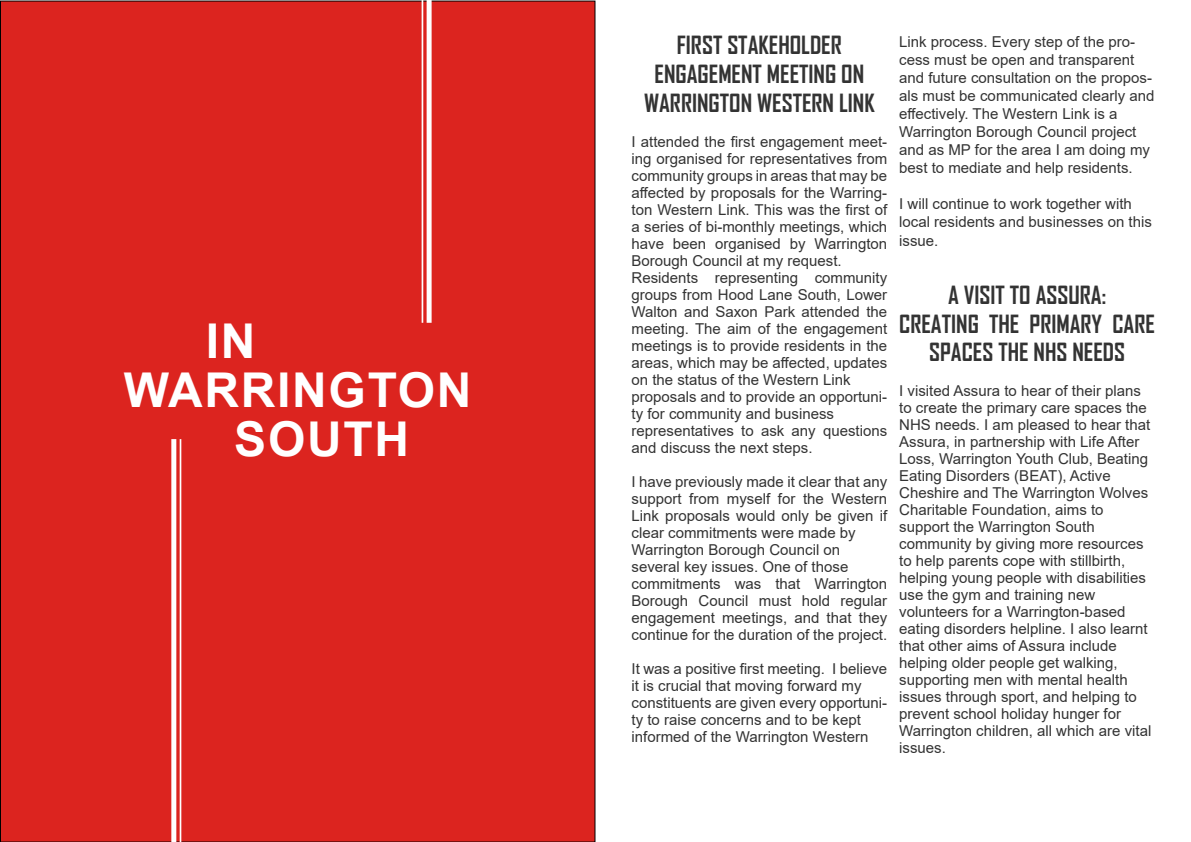
<style>
.page{position:relative;width:1191px;height:842px;background:#fff}
.page>*{position:absolute;margin:0;border:0;box-sizing:border-box;transform-origin:0 0}
.t1{font:700 48px/98.2px "Arial";letter-spacing:.035em;color:#fff}
.t2{font:700 24px/28.8px "Agency FB";color:#333;text-align:center}
.t3{font:15px/17px "Arial";color:#333}
</style>
<div class="page">
<div style="left:0;top:1px;width:595px;height:841px;background:#dc241f"></div>
<div style="left:426px;top:0;width:5px;height:323px;background:#fff"></div>
<hr style="left:421px;top:0;width:2px;height:323px;background:#fff">
<div style="left:171px;top:439px;width:5px;height:403px;background:#fff"></div>
<hr style="left:180px;top:439px;width:1px;height:403px;background:#fff">
<h1 class="t1" style="left:234px;top:292px;width:176px;text-indent:-28px">IN<br>SOUTH</h1>
<h1 class="t1" style="left:124px;top:341px;width:349px">WARRINGTON</h1>
<h2 class="t2" style="left:644px;top:30px;width:232px">FIRST STAKEHOLDER<br>ENGAGEMENT MEETING ON<br>WARRINGTON WESTERN LINK</h2>
<p class="t3" style="left:631px;top:133px;width:257px">I attended the first engagement meet&shy;ing organised for representatives from community groups in areas that may be affected by proposals for the Warring&shy;ton Western Link. This was the first of a series of bi-monthly meetings, which have been organised by Warrington Borough Council at my request.<br>Residents representing community groups from Hood Lane South, Lower Walton and Saxon Park attended the meeting. The aim of the engagement meetings is to provide residents in the areas, which may be affected, updates on the status of the Western Link proposals and to provide an opportuni&shy;ty for community and business representatives to ask any questions and discuss the next steps.</p>
<p class="t3" style="left:631px;top:473px;width:257px">I have previously made it clear that any support from myself for the Western Link proposals would only be given if clear commitments were made by Warrington Borough Council on several key issues. One of those commitments was that Warrington Borough Council must hold regular engagement meetings, and that they continue for the duration of the project.</p>
<p class="t3" style="left:631px;top:660px;width:257px">It was a positive first meeting. I believe it is crucial that moving forward my constituents are given every opportuni&shy;ty to raise concerns and to be kept informed of the Warrington Western</p>
<p class="t3" style="left:899px;top:32px;width:257px;line-height:18px">Link process. Every step of the pro&shy;cess must be open and transparent and future consultation on the propos&shy;als must be communicated clearly and effectively. The Western Link is a Warrington Borough Council project and as MP for the area I am doing my best to mediate and help residents.</p>
<p class="t3" style="left:899px;top:194px;width:254px;line-height:18.6px">I will continue to work together with local residents and businesses on this issue.</p>
<h2 class="t2" style="left:899px;top:280px;width:257px">A VISIT TO ASSURA:<br>CREATING THE PRIMARY CARE<br>SPACES THE NHS NEEDS</h2>
<p class="t3" style="left:899px;top:382px;width:254px">I visited Assura to hear of their plans to create the primary care spaces the NHS needs. I am pleased to hear that Assura, in partnership with Life After Loss, Warrington Youth Club, Beating Eating Disorders (BEAT), Active Cheshire and The Warrington Wolves Charitable Foundation, aims to support the Warrington South community by giving more resources to help parents cope with stillbirth, helping young people with disabilities use the gym and training new volunteers for a Warrington-based eating disorders helpline. I also learnt that other aims of Assura include helping older people get walking, supporting men with mental health issues through sport, and helping to prevent school holiday hunger for Warrington children, all which are vital issues.</p>
</div>
